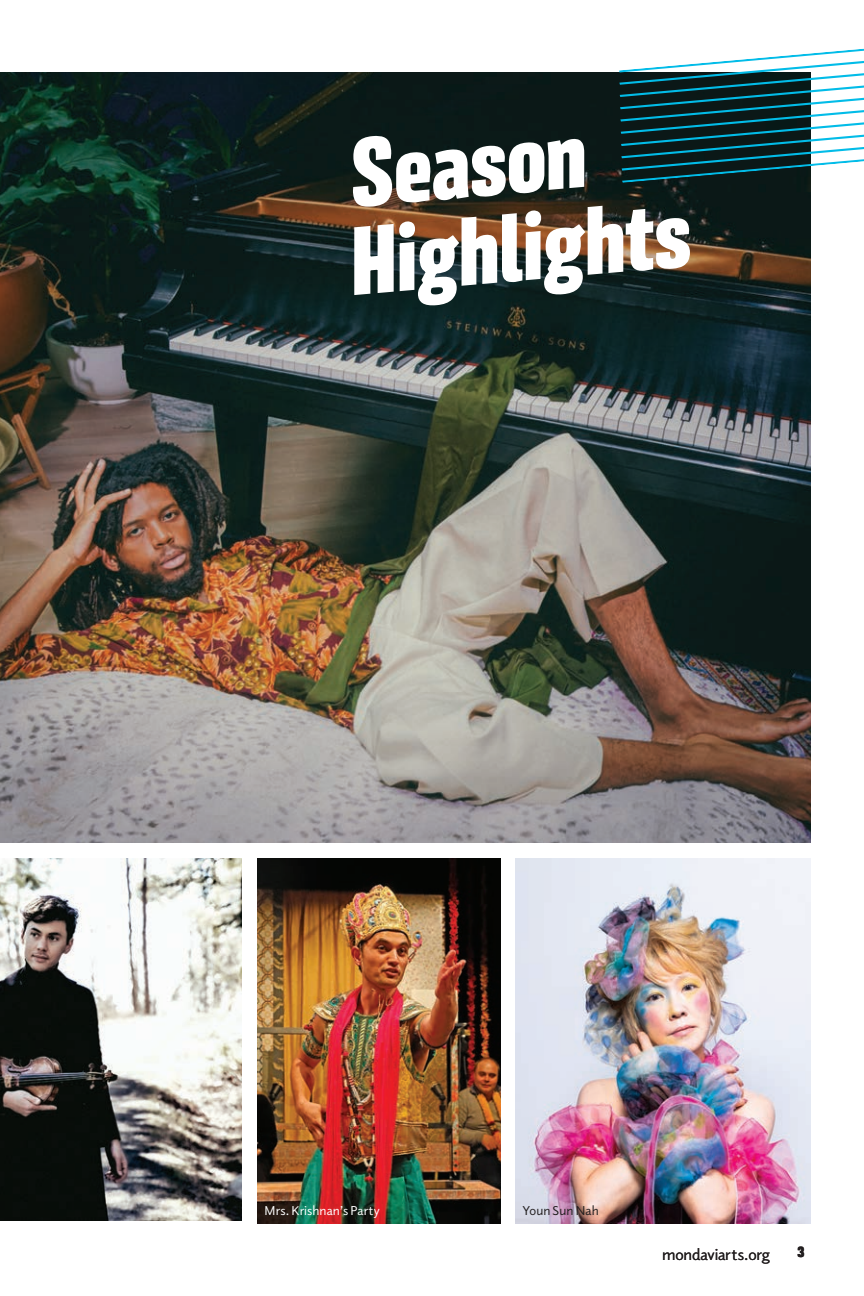
<style>
.page{position:relative;width:864px;height:1296px;background:#fff}
.page>*{position:absolute;margin:0;border:0;box-sizing:border-box;transform-origin:0 0}
.t1{font:86px/88px "Avory IPEVF Ups";color:#fff}
.t2{font:16px "Elido";letter-spacing:-.01em;color:#231f20}
.t3{font:16px "Avory IPEVF Ups";color:#231f20}
.t4{font:13px "Elido";letter-spacing:.01em;color:#fff}
.t5{font:13px "Elido";letter-spacing:.01em;color:#231f20}
</style>
<div class="page">
<img style="left:0;top:72px;width:811px;height:770px">
<img style="left:515px;top:858px;width:295px;height:366px">
<img style="left:257px;top:858px;width:244px;height:366px">
<svg style="left:617px;top:49px;width:247px;height:134px"></svg>
<img style="left:0;top:858px;width:242px;height:362px">
<h1 class="t1" style="left:336px;top:131px;width:345px;rotate:-5deg">Season<br>Highlights</h1>
<p class="t4" style="left:265px;top:1202px;width:117px">Mrs. Krishnan’s Party</p>
<p class="t5" style="left:522px;top:1202px;width:78px">Youn Sun Nah</p>
<p class="t2" style="left:662px;top:1244px;width:109px">mondaviarts.org</p>
<p class="t3" style="left:797px;top:1241px;width:9px">3</p>
</div>
